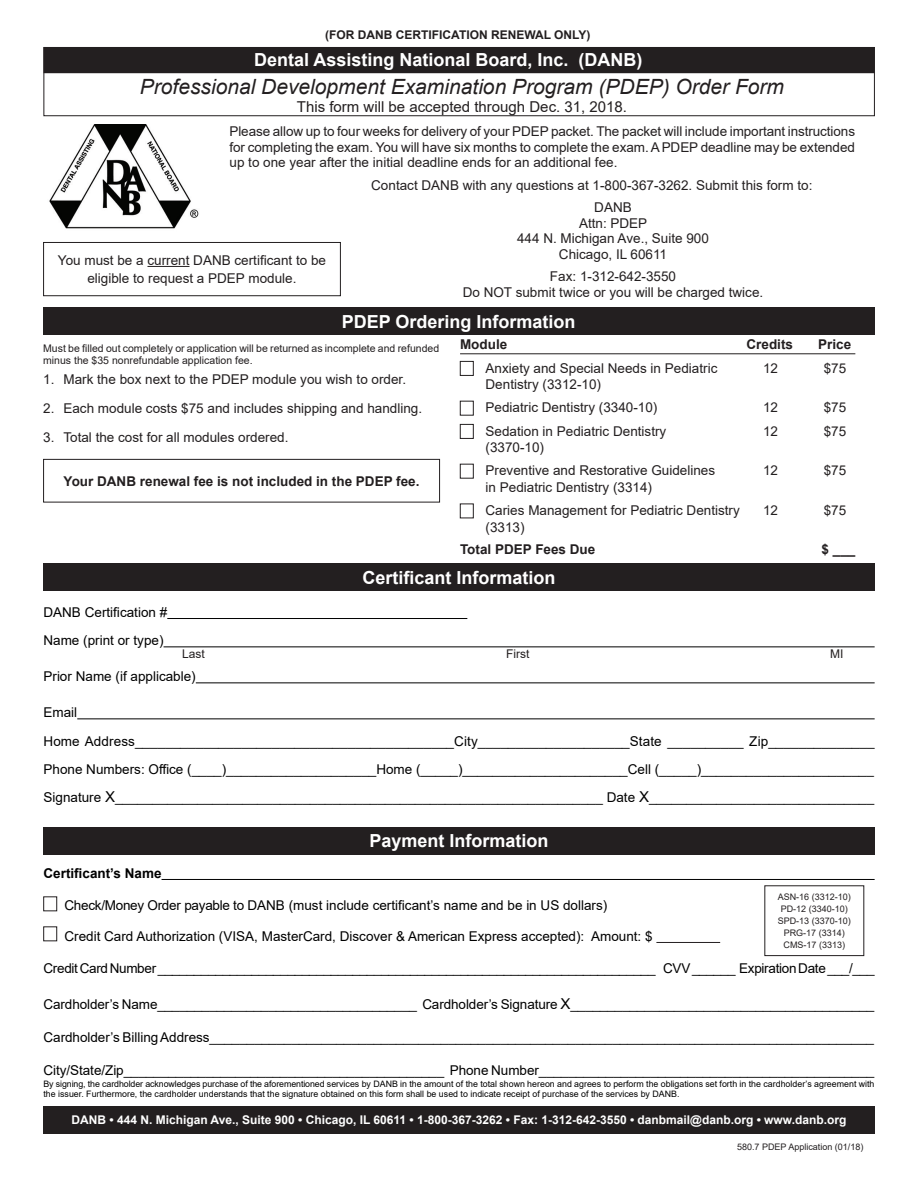
<style>
.page{position:relative;width:918px;height:1188px;background:#fff}
.page>*{position:absolute;margin:0;border:0;box-sizing:border-box;transform-origin:0 0}
.t1{font:italic 21px "Arial";color:#231f20}
.heading_3{font:700 18px "Arial";color:#fff}
.t2{font:15px "Arial";color:#231f20}
.Body_Text_2{font:13.5px/28.3px "Arial";color:#000}
.t3{font:13.5px/15.6px "Arial";color:#231f20;text-align:justify}
.Body_Text_2-2{font:13.5px "Arial";letter-spacing:-.02em;color:#000}
.t4{font:700 13.5px "Arial";color:#231f20}
.t5{font:700 13.5px "Arial";color:#000}
.t6{font:700 12px "Arial";color:#fff}
.t7{font:700 12px "Arial";color:#231f20}
.t8{font:12px "Arial";color:#231f20}
.t9{font:10.5px/12px "Arial";color:#231f20}
.t10{font:9px "Arial";color:#231f20}
.t11{font:8.85px/9.9px "Arial";color:#000}
.s1{font-size:15px}
</style>
<div class="page">
<hr style="left:162px;top:879px;width:713px;height:1px;background:#000">
<hr style="left:656px;top:942px;width:64px;height:1px;background:#231f20">
<div style="left:44px;top:897px;width:13px;height:14px;border:1px solid #231f20"></div>
<div style="left:44px;top:927px;width:13px;height:14px;border:1px solid #231f20"></div>
<div style="left:43px;top:1106px;width:832px;height:28px;background:#231f20"></div>
<div style="left:43px;top:827px;width:831px;height:27px;background:#231f20"></div>
<div style="left:44px;top:564px;width:831px;height:27px;background:#231f20"></div>
<div style="left:43px;top:308px;width:831px;height:27px;background:#231f20"></div>
<div style="left:44px;top:47px;width:831px;height:69px;border:1px solid #231f20"></div>
<div style="left:44px;top:48px;width:830px;height:24px;background:#231f20"></div>
<div style="left:44px;top:47px;width:831px;height:26px;border:2px solid #231f20"></div>
<hr style="left:167px;top:618px;width:300px;height:1px;background:#000">
<hr style="left:164px;top:646px;width:711px;height:1px;background:#000">
<hr style="left:196px;top:682px;width:679px;height:1px;background:#000">
<hr style="left:77px;top:718px;width:798px;height:1px;background:#000">
<hr style="left:147px;top:266px;width:43px;height:1px;background:#231f20">
<div style="left:43px;top:242px;width:298px;height:54px;border:1px solid #231f20"></div>
<div style="left:43px;top:459px;width:397px;height:43px;border:1px solid #231f20"></div>
<img style="left:49px;top:125px;width:150px;height:104px">
<div style="left:765px;top:886px;width:99px;height:70px;border:1px solid #231f20"></div>
<hr style="left:460px;top:353px;width:395px;height:1px;background:#231f20">
<div style="left:460px;top:361px;width:14px;height:15px;border:1px solid #231f20"></div>
<div style="left:460px;top:401px;width:14px;height:14px;border:1px solid #231f20"></div>
<div style="left:460px;top:424px;width:14px;height:15px;border:1px solid #231f20"></div>
<div style="left:460px;top:464px;width:14px;height:14px;border:1px solid #231f20"></div>
<div style="left:460px;top:504px;width:14px;height:14px;border:1px solid #231f20"></div>
<p class="t7" style="left:325px;top:26px;width:267px">(FOR DANB CERTIFICATION RENEWAL ONLY)</p>
<p class="heading_3" style="left:254px;top:47px;width:390px">Dental Assisting National Board, Inc. (DANB)</p>
<p class="t1" style="left:140px;top:73px;width:646px">Professional Development Examination Program (PDEP) Order Form</p>
<p class="t2" style="left:297px;top:96px;width:332px">This form will be accepted through Dec. 31, 2018.</p>
<p class="t3" style="left:230px;top:124px;width:627px">Please allow up to four weeks for delivery of your PDEP packet. The packet will include important instructions for completing the exam. You will have six months to complete the exam. A PDEP deadline may be extended up to one year after the initial deadline ends for an additional fee.</p>
<p class="t3" style="left:371px;top:177px;width:443px">Contact DANB with any questions at 1-800-367-3262. Submit this form to:</p>
<p class="t3" style="left:594px;top:199px;width:39px">DANB</p>
<p class="t3" style="left:579px;top:215px;width:70px">Attn: PDEP</p>
<p class="t3" style="left:517px;top:231px;width:193px">444 N. Michigan Ave., Suite 900</p>
<p class="t3" style="left:559px;top:246px;width:110px">Chicago, IL 60611</p>
<p class="t3" style="left:550px;top:269px;width:128px">Fax: 1-312-642-3550</p>
<p class="t3" style="left:463px;top:284px;width:302px">Do NOT submit twice or you will be charged twice.</p>
<p class="t3" style="left:58px;top:251px;width:270px;line-height:18px;text-align:center">You must be a current DANB certificant to be eligible to request a PDEP module.</p>
<p class="heading_3" style="left:342px;top:309px;width:235px">PDEP Ordering Information</p>
<p class="t9" style="left:43px;top:343px;width:397px">Must be filled out completely or application will be returned as incomplete and refunded minus the $35 nonrefundable application fee.</p>
<p class="t3" style="left:43px;top:371px;width:364px">1. Mark the box next to the PDEP module you wish to order.</p>
<p class="t3" style="left:43px;top:400px;width:380px">2. Each module costs $75 and includes shipping and handling.</p>
<p class="t3" style="left:43px;top:430px;width:247px">3. Total the cost for all modules ordered.</p>
<p class="t4" style="left:64px;top:471px;width:357px">Your DANB renewal fee is not included in the PDEP fee.</p>
<p class="t4" style="left:460px;top:335px;width:49px">Module</p>
<p class="t4" style="left:747px;top:335px;width:48px">Credits</p>
<p class="t4" style="left:818px;top:335px;width:35px">Price</p>
<p class="t3" style="left:486px;top:360px;width:233px">Anxiety and Special Needs in Pediatric</p>
<p class="t3" style="left:763px;top:360px;width:17px">12</p>
<p class="t3" style="left:824px;top:360px;width:24px">$75</p>
<p class="t3" style="left:486px;top:376px;width:117px">Dentistry (3312-10)</p>
<p class="t3" style="left:486px;top:400px;width:173px">Pediatric Dentistry (3340-10)</p>
<p class="t3" style="left:763px;top:400px;width:17px">12</p>
<p class="t3" style="left:824px;top:400px;width:24px">$75</p>
<p class="t3" style="left:486px;top:423px;width:182px">Sedation in Pediatric Dentistry</p>
<p class="t3" style="left:763px;top:423px;width:17px">12</p>
<p class="t3" style="left:824px;top:423px;width:24px">$75</p>
<p class="t3" style="left:486px;top:439px;width:60px">(3370-10)</p>
<p class="t3" style="left:486px;top:463px;width:231px">Preventive and Restorative Guidelines</p>
<p class="t3" style="left:763px;top:463px;width:17px">12</p>
<p class="t3" style="left:824px;top:463px;width:24px">$75</p>
<p class="t3" style="left:486px;top:479px;width:168px">in Pediatric Dentistry (3314)</p>
<p class="t3" style="left:486px;top:502px;width:256px">Caries Management for Pediatric Dentistry</p>
<p class="t3" style="left:763px;top:502px;width:17px">12</p>
<p class="t3" style="left:824px;top:502px;width:24px">$75</p>
<p class="t3" style="left:486px;top:519px;width:41px">(3313)</p>
<p class="t4" style="left:460px;top:540px;width:137px">Total PDEP Fees Due</p>
<p class="t4" style="left:822px;top:540px;width:35px">$ ___</p>
<p class="heading_3" style="left:363px;top:565px;width:195px">Certificant Information</p>
<p class="Body_Text_2" style="left:44px;top:598px;width:125px">DANB Certification #</p>
<p class="Body_Text_2" style="left:44px;top:626px;width:122px">Name (print or type)</p>
<p class="Body_Text_2" style="left:44px;top:662px;width:154px">Prior Name (if applicable)</p>
<p class="Body_Text_2" style="left:44px;top:698px;width:35px">Email</p>
<p class="Body_Text_2" style="left:44px;top:727px;width:833px">Home Address__________________________________________City____________________State __________ Zip______________</p>
<p class="Body_Text_2" style="left:44px;top:755px;width:832px">Phone Numbers: Office (____)____________________Home (_____)______________________Cell (_____)_______________________<br>Signature <span class="s1">X</span>_________________________________________________________________ Date <span class="s1">X</span>______________________________</p>
<p class="t8" style="left:182px;top:646px;width:24px">Last</p>
<p class="t8" style="left:506px;top:646px;width:25px">First</p>
<p class="t8" style="left:830px;top:646px;width:15px">MI</p>
<p class="heading_3" style="left:369px;top:828px;width:181px">Payment Information</p>
<p class="t5" style="left:44px;top:864px;width:120px">Certificant’s Name</p>
<p class="Body_Text_2" style="left:64px;top:891px;width:544px">Check/Money Order payable to DANB (must include certificant’s name and be in US dollars)</p>
<p class="Body_Text_2" style="left:64px;top:922px;width:590px">Credit Card Authorization (VISA, MasterCard, Discover &amp; American Express accepted): Amount: $</p>
<p class="Body_Text_2-2" style="left:44px;top:959px;width:833px">Credit Card Number _____________________________________________________________________ CVV ______ Expiration Date ___/___</p>
<p class="Body_Text_2" style="left:44px;top:990px;width:832px">Cardholder’s Name___________________________________ Cardholder’s Signature <span class="s1">X</span>_________________________________________</p>
<p class="Body_Text_2" style="left:44px;top:1023px;width:832px">Cardholder’s Billing Address_________________________________________________________________________________________</p>
<p class="Body_Text_2" style="left:44px;top:1056px;width:832px">City/State/Zip___________________________________________ Phone Number_____________________________________________</p>
<p class="t11" style="left:44px;top:1079px;width:833px">By signing, the cardholder acknowledges purchase of the aforementioned services by DANB in the amount of the total shown hereon and agrees to perform the obligations set forth in the cardholder’s agreement with the issuer. Furthermore, the cardholder understands that the signature obtained on this form shall be used to indicate receipt of purchase of the services by DANB.</p>
<p class="t6" style="left:72px;top:1112px;width:776px">DANB • 444 N. Michigan Ave., Suite 900 • Chicago, IL 60611 • 1-800-367-3262 • Fax: 1-312-642-3550 • danbmail@danb.org • www.danb.org</p>
<p class="t10" style="left:778px;top:891px;width:75px">ASN-16 (3312-10)</p>
<p class="t10" style="left:781px;top:903px;width:69px">PD-12 (3340-10)</p>
<p class="t10" style="left:778px;top:915px;width:75px">SPD-13 (3370-10)</p>
<p class="t10" style="left:784px;top:927px;width:63px">PRG-17 (3314)</p>
<p class="t10" style="left:784px;top:939px;width:63px">CMS-17 (3313)</p>
<p class="t10" style="left:737px;top:1140px;width:128px">580.7 PDEP Application (01/18)</p>
</div>
